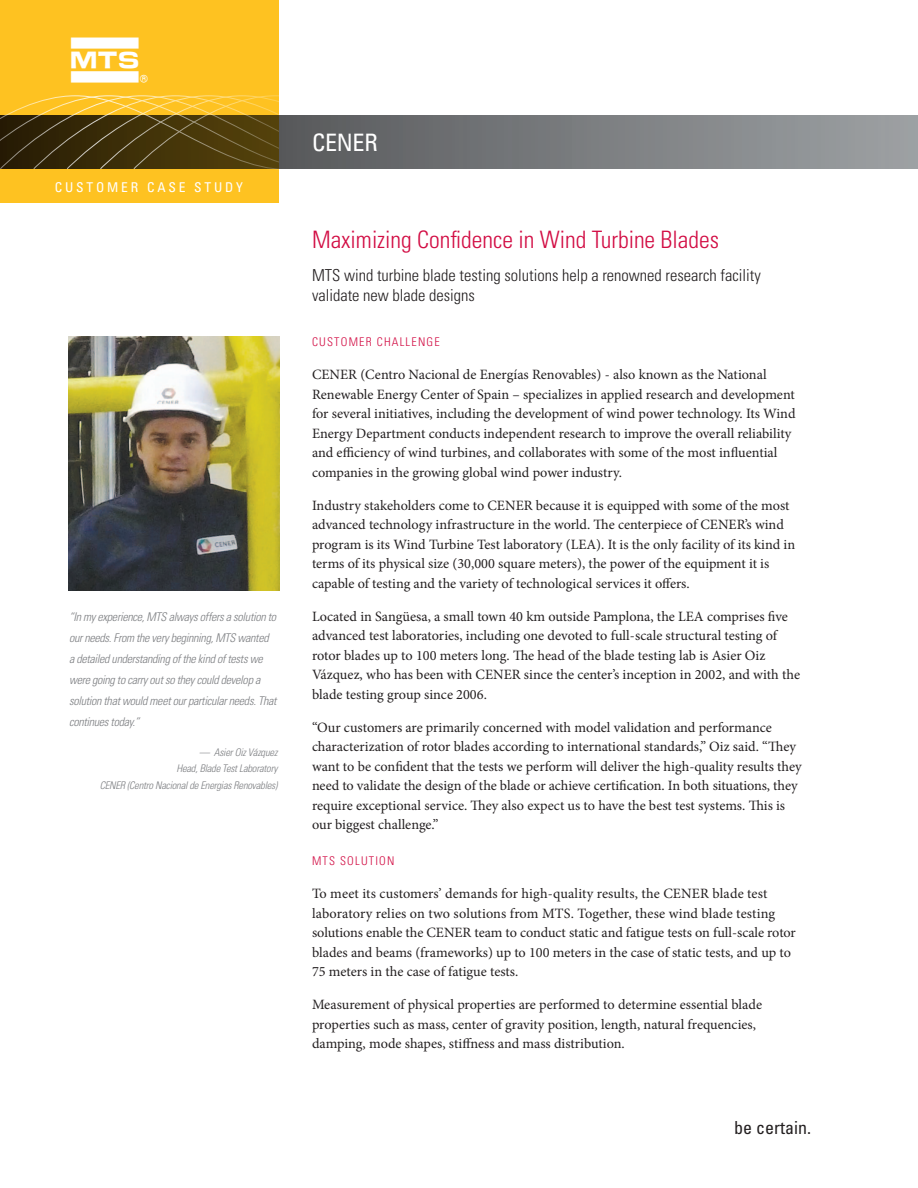
<style>
.page{position:relative;width:918px;height:1188px;background:#fff}
.page>*{position:absolute;margin:0;border:0;box-sizing:border-box;transform-origin:0 0}
.t1{font:45px "MTS Systems Systems Corporation";color:#fff}
.RED_HEADLINE{font:300 condensed 24px "Univers";color:#d20d44}
.WHITE_HEADLINE{font:condensed 24px "Univers";letter-spacing:-.01em;color:#fff}
.MTS_be_certain{font:condensed 18px "Univers";color:#231f20}
.INTRO_TEXT{font:300 condensed 16.5px/19.8px "Univers";color:#231f20}
.BODY_COPY2{font:14.25px/19.5px "Minion Pro";color:#231f20}
.SUBHEADS2{font:condensed 13.5px "Univers";letter-spacing:.21em;color:#fff}
.QUOTE_TEXT{font:italic 300 condensed 12px/21px "Univers";letter-spacing:-.025em;color:#7d7f82}
.SUBHEADS2-2{font:300 condensed 12px "Univers";letter-spacing:.1em;color:#d20d44}
.QUOTE_NAME{font:italic 300 condensed 10.5px/16.5px "Univers";letter-spacing:-.02em;color:#7d7f82;text-align:right}
</style>
<div class="page">
<svg style="left:279px;top:116px;width:639px;height:52px;background:#7b7d80"></svg>
<div style="left:0;top:0;width:279px;height:203px;background:#fec221"></div>
<svg style="left:0;top:96px;width:279px;height:74px"></svg>
<img style="left:69px;top:337px;width:211px;height:253px">
<p class="t1" style="left:71px;top:38px;width:80px">l</p>
<p class="SUBHEADS2" style="left:55px;top:179px;width:190px">CUSTOMER CASE STUDY</p>
<p class="QUOTE_TEXT" style="left:69px;top:606px;width:209px">“In my experience, MTS always offers a solution to our needs. From the very beginning, MTS wanted a detailed understanding of the kind of tests we were going to carry out so they could develop a solution that would meet our particular needs. That continues today.”</p>
<p class="QUOTE_NAME" style="left:100px;top:744px;width:179px">— Asier Oiz Vázquez<br>Head, Blade Test Laboratory<br>CENER (Centro Nacional de Energias Renovables)</p>
<p class="WHITE_HEADLINE" style="left:312px;top:127px;width:67px">CENER</p>
<p class="RED_HEADLINE" style="left:312px;top:225px;width:409px">Maximizing Confidence in Wind Turbine Blades</p>
<p class="INTRO_TEXT" style="left:312px;top:266px;width:450px">MTS wind turbine blade testing solutions help a renowned research facility validate new blade designs</p>
<p class="SUBHEADS2-2" style="left:312px;top:335px;width:129px">CUSTOMER CHALLENGE</p>
<p class="BODY_COPY2" style="left:312px;top:365px;width:485px">CENER (Centro Nacional de Energías Renovables) - also known as the National Renewable Energy Center of Spain – specializes in applied research and development for several initiatives, including the development of wind power technology. Its Wind Energy Department conducts independent research to improve the overall reliability and efficiency of wind turbines, and collaborates with some of the most influential companies in the growing global wind power industry.</p>
<p class="BODY_COPY2" style="left:312px;top:496px;width:485px">Industry stakeholders come to CENER because it is equipped with some of the most advanced technology infrastructure in the world. The centerpiece of CENER’s wind program is its Wind Turbine Test laboratory (LEA). It is the only facility of its kind in terms of its physical size (30,000 square meters), the power of the equipment it is capable of testing and the variety of technological services it offers.</p>
<p class="BODY_COPY2" style="left:312px;top:607px;width:490px">Located in Sangüesa, a small town 40 km outside Pamplona, the LEA comprises five advanced test laboratories, including one devoted to full-scale structural testing of rotor blades up to 100 meters long. The head of the blade testing lab is Asier Oiz Vázquez, who has been with CENER since the center’s inception in 2002, and with the blade testing group since 2006.</p>
<p class="BODY_COPY2" style="left:312px;top:718px;width:491px">“Our customers are primarily concerned with model validation and performance characterization of rotor blades according to international standards,” Oiz said. “They want to be confident that the tests we perform will deliver the high-quality results they need to validate the design of the blade or achieve certification. In both situations, they require exceptional service. They also expect us to have the best test systems. This is our biggest challenge.”</p>
<p class="SUBHEADS2-2" style="left:312px;top:854px;width:84px">MTS SOLUTION</p>
<p class="BODY_COPY2" style="left:312px;top:884px;width:485px">To meet its customers’ demands for high-quality results, the CENER blade test laboratory relies on two solutions from MTS. Together, these wind blade testing solutions enable the CENER team to conduct static and fatigue tests on full-scale rotor blades and beams (frameworks) up to 100 meters in the case of static tests, and up to 75 meters in the case of fatigue tests.</p>
<p class="BODY_COPY2" style="left:312px;top:995px;width:452px">Measurement of physical properties are performed to determine essential blade properties such as mass, center of gravity position, length, natural frequencies, damping, mode shapes, stiffness and mass distribution.</p>
<p class="MTS_be_certain" style="left:734px;top:1116px;width:78px">be certain.</p>
</div>
